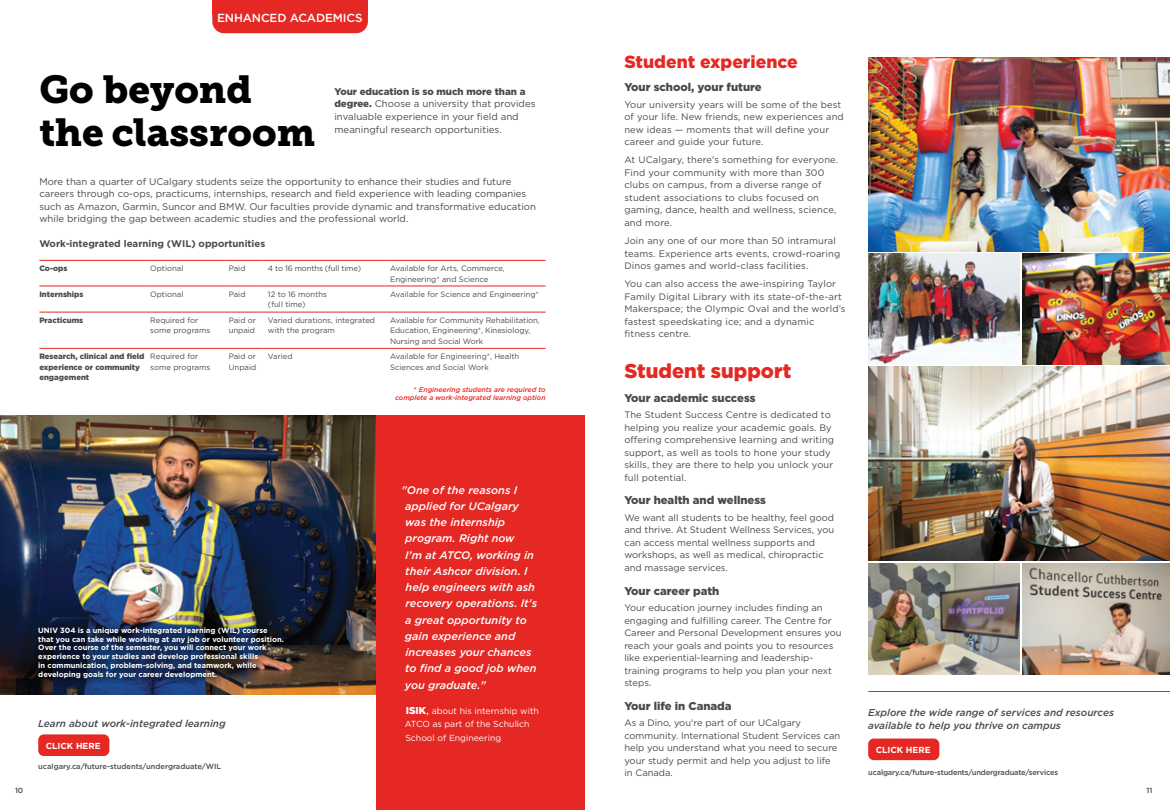
<style>
.page{position:relative;width:1170px;height:810px;background:#fff}
.page>*{position:absolute;margin:0;border:0;box-sizing:border-box;transform-origin:0 0}
.t1{font:38.75px/42.6px "Museo Slab 900";color:#000}
.t2{font:900 20px "Gotham";color:#e52823}
.t3{font:900 17.5px "Gotham";color:#e52823}
.t4{font:500 11.75px "Gotham";letter-spacing:-.01em;color:#fff}
.t5{font:900 11.25px "Gotham";color:#4a4a4d}
.t6{font:italic 500 11px/16.2px "Gotham";color:#fff}
.t7{font:italic 500 10px/12.5px "Gotham";color:#4a4a4d}
.t8{font:9.75px/12.6px "Gotham";color:#4a4a4d}
.t9{font:700 9.75px "Gotham";color:#4a4a4d}
.t10{font:9.38px/12.5px "Gotham";color:#4a4a4d}
.t11{font:8.75px/13.8px "Gotham";color:#fff}
.t12{font:700 8.75px "Gotham";color:#fff}
.t13{font:7.75px/10.6px "Gotham";color:#4a4a4d}
.t14{font:900 7.75px/10.6px "Gotham";color:#4a4a4d}
.t15{font:7.75px "Gotham";letter-spacing:-.02em;color:#4a4a4d}
.t16{font:700 7.5px/8.8px "Gotham";color:#fff}
.t17{font:500 7.5px "Gotham";letter-spacing:-.02em;color:#4a4a4d}
.t18{font:500 7.5px "Gotham";color:#4a4a4d}
.t19{font:italic 500 6.88px/8.2px "Gotham";color:#e52823;text-align:right}
.s1{font-weight:900}
.s2{color:#e52823}
.s3{font-weight:900;font-size:10px}
.s4{font-size:12.5px}
</style>
<div class="page">
<img style="left:0;top:416px;width:377px;height:279px">
<img style="left:1023px;top:253px;width:147px;height:111px">
<img style="left:868px;top:564px;width:151px;height:111px">
<img style="left:868px;top:253px;width:151px;height:111px">
<img style="left:1023px;top:564px;width:147px;height:111px">
<hr style="left:868px;top:691px;width:302px;height:1px;background:#e52823">
<svg style="left:34px;top:623px;width:258px;height:64px;background:#202a40"></svg>
<div style="left:377px;top:416px;width:208px;height:394px;background:#e52823"></div>
<hr style="left:39px;top:286px;width:107px;height:1px;background:#e52823">
<hr style="left:146px;top:286px;width:78px;height:1px;background:#e52823">
<hr style="left:224px;top:286px;width:40px;height:1px;background:#e52823">
<hr style="left:264px;top:286px;width:122px;height:1px;background:#e52823">
<hr style="left:386px;top:286px;width:160px;height:1px;background:#e52823">
<hr style="left:39px;top:312px;width:107px;height:1px;background:#e52823">
<hr style="left:146px;top:312px;width:78px;height:1px;background:#e52823">
<hr style="left:224px;top:312px;width:40px;height:1px;background:#e52823">
<hr style="left:264px;top:312px;width:122px;height:1px;background:#e52823">
<hr style="left:386px;top:312px;width:160px;height:1px;background:#e52823">
<hr style="left:39px;top:260px;width:107px;height:1px;background:#e52823">
<hr style="left:146px;top:260px;width:78px;height:1px;background:#e52823">
<hr style="left:224px;top:260px;width:40px;height:1px;background:#e52823">
<hr style="left:264px;top:260px;width:122px;height:1px;background:#e52823">
<hr style="left:386px;top:260px;width:160px;height:1px;background:#e52823">
<hr style="left:39px;top:348px;width:107px;height:1px;background:#e52823">
<hr style="left:146px;top:348px;width:78px;height:1px;background:#e52823">
<hr style="left:224px;top:348px;width:40px;height:1px;background:#e52823">
<hr style="left:264px;top:348px;width:122px;height:1px;background:#e52823">
<hr style="left:386px;top:348px;width:160px;height:1px;background:#e52823">
<div style="left:212px;top:0;width:156px;height:15px;background:#e52823"></div>
<div style="left:212px;top:15px;width:156px;height:18px;background:#e52823"></div>
<img style="left:868px;top:58px;width:302px;height:194px">
<img style="left:868px;top:367px;width:302px;height:194px">
<div style="left:38px;top:734px;width:71px;height:22px;background:#e52823;border-radius:6px"></div>
<div style="left:868px;top:739px;width:71px;height:21px;background:#e52823;border-radius:6px"></div>
<p class="t4" style="left:217px;top:10px;width:147px">ENHANCED ACADEMICS</p>
<h1 class="t1" style="left:39px;top:68px;width:277px">Go beyond the classroom</h1>
<p class="t8" style="left:334px;top:85px;width:203px"><span class="s1">Your education is so much more than a degree.</span> Choose a university that provides invaluable experience in your field and meaningful research opportunities.</p>
<p class="t8" style="left:39px;top:175px;width:498px">More than a quarter of UCalgary students seize the opportunity to enhance their studies and future careers through co-ops, practicums, internships, research and field experience with leading companies such as Amazon, Garmin, Suncor and BMW. Our faculties provide dynamic and transformative education while bridging the gap between academic studies and the professional world.</p>
<p class="t9" style="left:39px;top:237px;width:228px">Work-integrated learning (WIL) opportunities</p>
<p class="t14" style="left:39px;top:263px;width:30px">Co-ops</p>
<p class="t13" style="left:150px;top:263px;width:35px">Optional</p>
<p class="t13" style="left:229px;top:263px;width:18px">Paid</p>
<p class="t15" style="left:268px;top:263px;width:95px">4 to 16 months (full time)</p>
<p class="t13" style="left:390px;top:263px;width:116px">Available for Arts, Commerce,<br>Engineering<span class="s2">*</span> and Science</p>
<p class="t14" style="left:39px;top:288px;width:46px">Internships</p>
<p class="t13" style="left:150px;top:288px;width:35px">Optional</p>
<p class="t13" style="left:229px;top:288px;width:18px">Paid</p>
<p class="t13" style="left:268px;top:288px;width:61px">12 to 16 months (full time)</p>
<p class="t13" style="left:390px;top:288px;width:150px">Available for Science and Engineering<span class="s2">*</span></p>
<p class="t14" style="left:39px;top:315px;width:45px">Practicums</p>
<p class="t13" style="left:150px;top:314px;width:62px">Required for some programs</p>
<p class="t13" style="left:229px;top:314px;width:29px">Paid or unpaid</p>
<p class="t13" style="left:268px;top:314px;width:109px">Varied durations, integrated with the program</p>
<p class="t13" style="left:390px;top:314px;width:151px">Available for Community Rehabilitation,<br>Education, Engineering<span class="s2">*</span>, Kinesiology,<br>Nursing and Social Work</p>
<p class="t14" style="left:39px;top:351px;width:107px">Research, clinical and field experience or community engagement</p>
<p class="t13" style="left:150px;top:351px;width:62px">Required for some programs</p>
<p class="t13" style="left:229px;top:351px;width:29px">Paid or<br>Unpaid</p>
<p class="t13" style="left:268px;top:351px;width:26px">Varied</p>
<p class="t13" style="left:390px;top:351px;width:131px">Available for Engineering<span class="s2">*</span>, Health<br>Sciences and Social Work</p>
<p class="t16" style="left:38px;top:626px;width:247px">UNIV 304 is a unique work-integrated learning (WIL) course that you can take while working at any job or volunteer position.<br>Over the course of the semester, you will connect your work experience to your studies and develop professional skills<br>in communication, problem-solving, and teamwork, while developing goals for your career development.</p>
<p class="t7" style="left:38px;top:717px;width:189px">Learn about work-integrated learning</p>
<p class="t18" style="left:38px;top:762px;width:184px">ucalgary.ca/future-students/undergraduate/WIL</p>
<p class="t12" style="left:46px;top:740px;width:56px">CLICK HERE</p>
<p class="t19" style="left:395px;top:385px;width:152px">* Engineering students are required to complete a work-integrated learning option</p>
<p class="t6" style="left:405px;top:481px;width:134px;text-indent:-3px">"One of the reasons I applied for UCalgary was the internship program. Right now<br>I’m at ATCO, working in their Ashcor division. I help engineers with ash recovery operations. It's a great opportunity to gain experience and increases your chances to find a good job when you graduate."</p>
<p class="t11" style="left:405px;top:703px;width:136px"><span class="s3">ISIK</span><span class="s4">,</span> about his internship with<br>ATCO as part of the Schulich<br>School of Engineering</p>
<h3 class="t3" style="left:624px;top:49px;width:175px">Student experience</h3>
<p class="t5" style="left:624px;top:80px;width:139px">Your school, your future</p>
<p class="t10" style="left:624px;top:98px;width:221px">Your university years will be some of the best of your life. New friends, new experiences and new ideas — moments that will define your career and guide your future.</p>
<p class="t10" style="left:624px;top:154px;width:215px">At UCalgary, there's something for everyone.<br>Find your community with more than 300 clubs on campus, from a diverse range of student associations to clubs focused on gaming, dance, health and wellness, science, and more.</p>
<p class="t10" style="left:624px;top:234px;width:217px">Join any one of our more than 50 intramural teams. Experience arts events, crowd-roaring<br>Dinos games and world-class facilities.</p>
<p class="t10" style="left:624px;top:277px;width:223px">You can also access the awe-inspiring Taylor Family Digital Library with its state-of-the-art Makerspace; the Olympic Oval and the world’s fastest speedskating ice; and a dynamic fitness centre.</p>
<h2 class="t2" style="left:624px;top:357px;width:168px">Student support</h2>
<p class="t5" style="left:624px;top:390px;width:133px">Your academic success</p>
<p class="t10" style="left:624px;top:408px;width:211px">The Student Success Centre is dedicated to helping you realize your academic goals. By offering comprehensive learning and writing support, as well as tools to hone your study skills, they are there to help you unlock your full potential.</p>
<p class="t5" style="left:624px;top:493px;width:143px">Your health and wellness</p>
<p class="t10" style="left:624px;top:511px;width:211px">We want all students to be healthy, feel good and thrive. At Student Wellness Services, you can access mental wellness supports and workshops, as well as medical, chiropractic and massage services.</p>
<p class="t5" style="left:624px;top:583px;width:97px">Your career path</p>
<p class="t10" style="left:624px;top:601px;width:219px">Your education journey includes finding an engaging and fulfilling career. The Centre for Career and Personal Development ensures you reach your goals and points you to resources like experiential-learning and leadership&shy;training programs to help you plan your next steps.</p>
<p class="t5" style="left:624px;top:698px;width:109px">Your life in Canada</p>
<p class="t10" style="left:624px;top:717px;width:217px">As a Dino, you're part of our UCalgary community. International Student Services can help you understand what you need to secure your study permit and help you adjust to life in Canada.</p>
<p class="t7" style="left:868px;top:706px;width:247px">Explore the wide range of services and resources available to help you thrive on campus</p>
<p class="t17" style="left:868px;top:767px;width:191px">ucalgary.ca/future-students/undergraduate/services</p>
<p class="t12" style="left:876px;top:744px;width:56px">CLICK HERE</p>
<p class="t17" style="left:15px;top:786px;width:10px">10</p>
<p class="t17" style="left:1147px;top:786px;width:7px">11</p>
</div>
